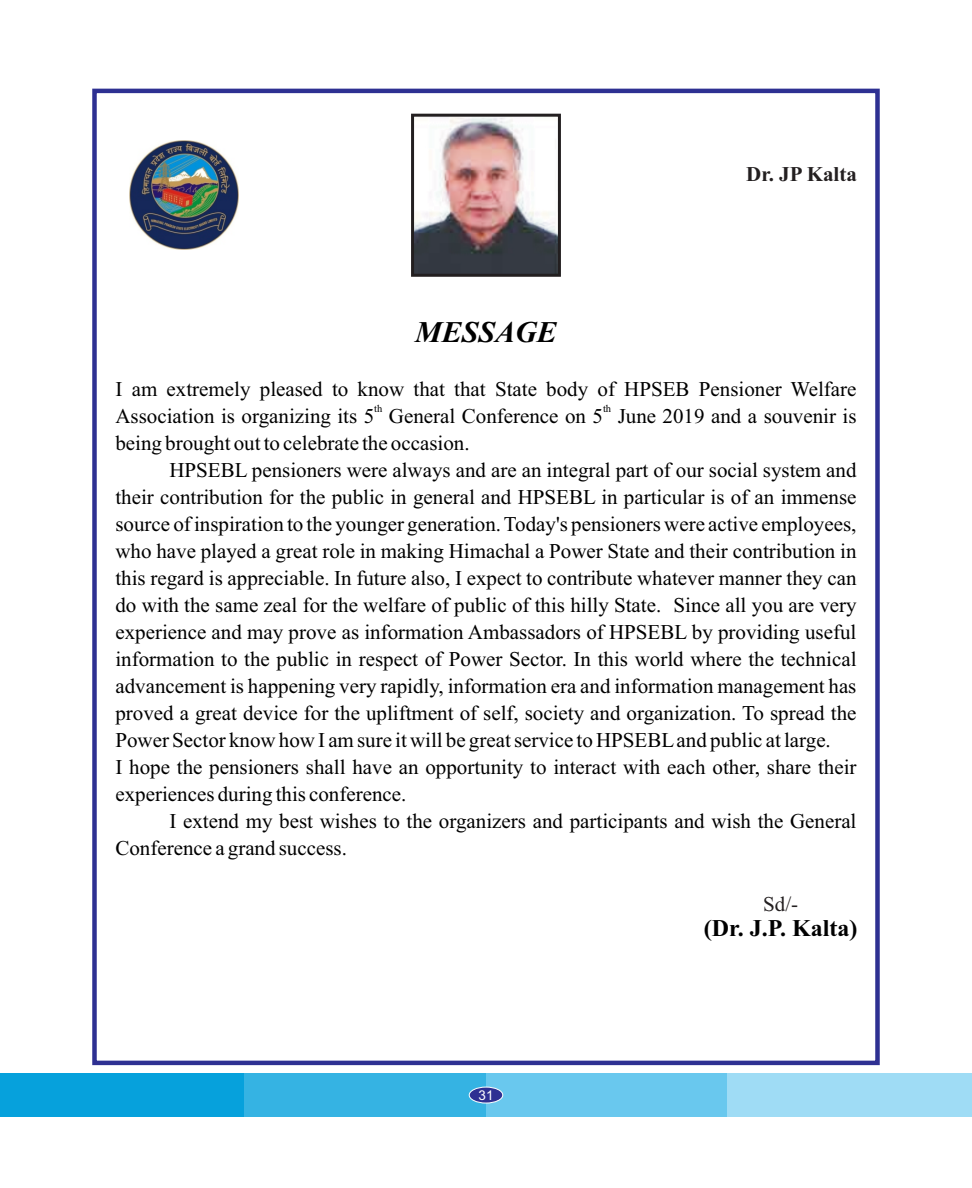
<style>
.page{position:relative;width:972px;height:1188px;background:#fff}
.page>*{position:absolute;margin:0;border:0;box-sizing:border-box;transform-origin:0 0}
.t1{font:italic 700 30px "Times New Roman";color:#000}
.t2{font:700 24px "Times New Roman";color:#000}
.t3{font:21px/27px "Times New Roman";color:#000}
.t4{font:700 21px "Times New Roman";color:#231f20}
.t5{font:21px "Times New Roman";color:#231f20}
.t6{font:13.5px "Arial";color:#fff}
.t7{font:10.5px "Times New Roman";color:#000}
</style>
<div class="page">
<img style="left:130px;top:141px;width:109px;height:109px">
<div style="left:0;top:1073px;width:244px;height:44px;background:#06a1dc"></div>
<div style="left:244px;top:1073px;width:242px;height:44px;background:#35b3e3"></div>
<div style="left:486px;top:1073px;width:242px;height:44px;background:#69c8ee"></div>
<div style="left:728px;top:1073px;width:244px;height:44px;background:#9fdcf5"></div>
<div style="left:469px;top:1087px;width:34px;height:16px;background:#2e3092;border:1px solid #fff;border-radius:50%"></div>
<div style="left:92px;top:89px;width:788px;height:976px;border:4px solid #2e3092"></div>
<img style="left:415px;top:118px;width:142px;height:155px">
<div style="left:411px;top:114px;width:150px;height:163px;border:3px solid #231f20"></div>
<p class="t4" style="left:746px;top:167px;width:112px">Dr. JP Kalta</p>
<h1 class="t1" style="left:415px;top:321px;width:143px">MESSAGE</h1>
<p class="t3" style="left:115px;top:377px;width:743px">I am extremely pleased to know that that State body of HPSEB Pensioner Welfare</p>
<p class="t7" style="left:374px;top:405px;width:10px">th</p>
<p class="t7" style="left:603px;top:405px;width:10px">th</p>
<p class="t3" style="left:115px;top:404px;width:743px">Association is organizing its 5 General Conference on 5 June 2019 and a souvenir is being brought out to celebrate the occasion.</p>
<p class="t3" style="left:115px;top:458px;width:743px;text-indent:54px">HPSEBL pensioners were always and are an integral part of our social system and their contribution for the public in general and HPSEBL in particular is of an immense source of inspiration to the younger generation. Today's pensioners were active employees, who have played a great role in making Himachal a Power State and their contribution in this regard is appreciable. In future also, I expect to contribute whatever manner they can do with the same zeal for the welfare of public of this hilly State. Since all you are very experience and may prove as information Ambassadors of HPSEBL by providing useful information to the public in respect of Power Sector. In this world where the technical advancement is happening very rapidly, information era and information management has proved a great device for the upliftment of self, society and organization. To spread the Power Sector know how I am sure it will be great service to HPSEBLand public at large.<br>I hope the pensioners shall have an opportunity to interact with each other, share their experiences during this conference.</p>
<p class="t3" style="left:115px;top:809px;width:743px;text-indent:54px">I extend my best wishes to the organizers and participants and wish the General<br>Conference a grand success.</p>
<p class="t6" style="left:479px;top:1090px;width:17px">31</p>
<p class="t5" style="left:763px;top:896px;width:37px">Sd/-</p>
<p class="t2" style="left:704px;top:920px;width:155px">(Dr. J.P. Kalta)</p>
</div>
